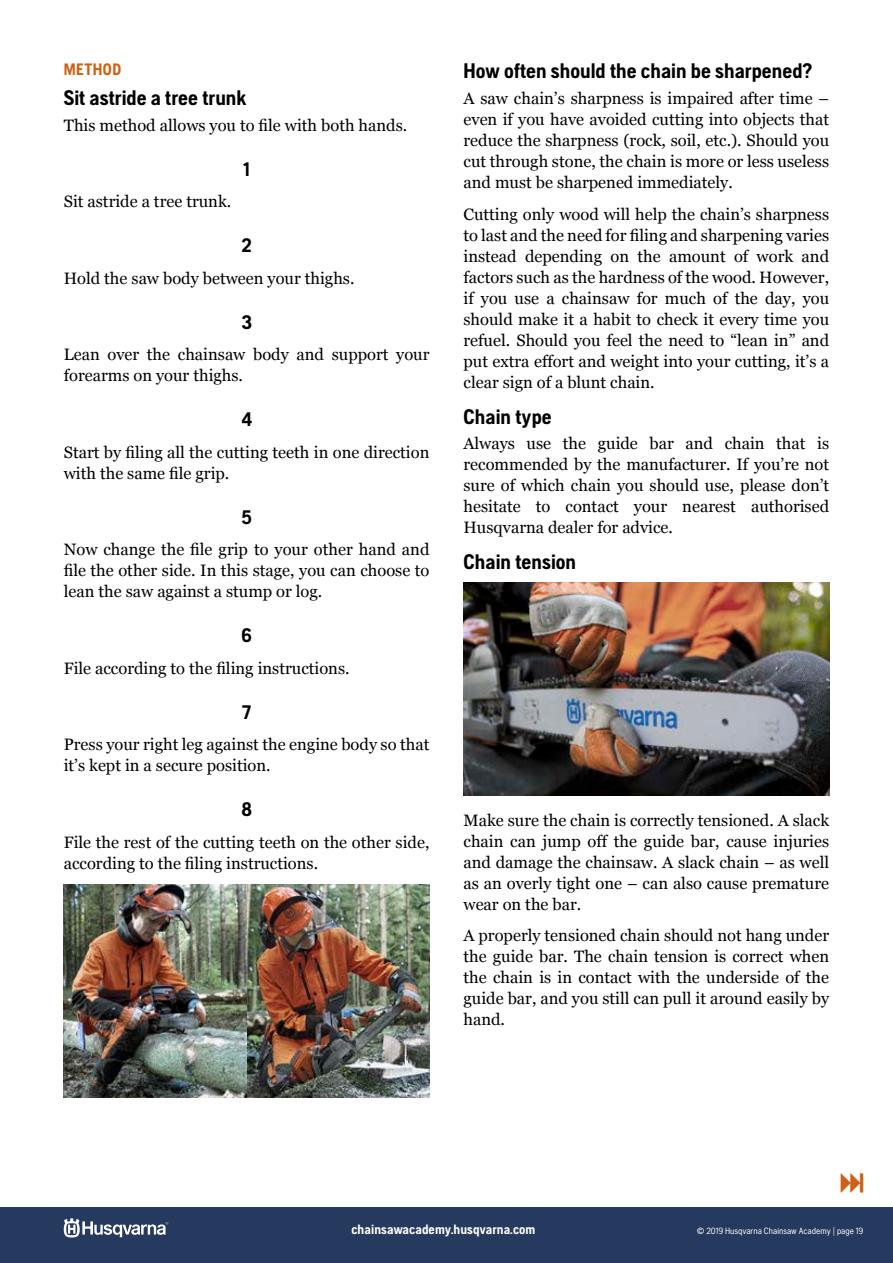
<style>
.page{position:relative;width:893px;height:1263px;background:#fff}
.page>*{position:absolute;margin:0;border:0;box-sizing:border-box;transform-origin:0 0}
.t1{font:700 21px "Husqvarna Gothic";color:#000}
.t2{font:700 19.5px "Husqvarna Gothic";color:#000}
.t3{font:16.5px/21px "Georgia";color:#000;text-align:justify}
.t4{font:700 16.5px "Husqvarna Gothic";letter-spacing:.03em;color:#d06015}
.t5{font:700 13.5px "Husqvarna Gothic";letter-spacing:.005em;color:#fff}
.t6{font:9px "Husqvarna Gothic";letter-spacing:.005em;color:#fff}
</style>
<div class="page">
<div style="left:0;top:1208px;width:893px;height:55px;background:#26395f"></div>
<svg style="left:64px;top:1218px;width:104px;height:19px"></svg>
<img style="left:64px;top:884px;width:365px;height:213px">
<img style="left:463px;top:583px;width:366px;height:212px">
<p class="t4" style="left:64px;top:60px;width:59px">METHOD</p>
<p class="t1" style="left:64px;top:86px;width:184px">Sit astride a tree trunk</p>
<p class="t3" style="left:64px;top:115px;width:345px">This method allows you to file with both hands.</p>
<p class="t2" style="left:243px;top:157px;width:8px">1</p>
<p class="t3" style="left:64px;top:191px;width:169px">Sit astride a tree trunk.</p>
<p class="t2" style="left:242px;top:234px;width:12px">2</p>
<p class="t3" style="left:64px;top:268px;width:292px">Hold the saw body between your thighs.</p>
<p class="t2" style="left:241px;top:310px;width:12px">3</p>
<p class="t3" style="left:64px;top:344px;width:367px">Lean over the chainsaw body and support your forearms on your thighs.</p>
<p class="t2" style="left:241px;top:408px;width:12px">4</p>
<p class="t3" style="left:64px;top:442px;width:367px">Start by filing all the cutting teeth in one direction with the same file grip.</p>
<p class="t2" style="left:241px;top:505px;width:12px">5</p>
<p class="t3" style="left:64px;top:539px;width:367px">Now change the file grip to your other hand and file the other side. In this stage, you can choose to lean the saw against a stump or log.</p>
<p class="t2" style="left:241px;top:624px;width:12px">6</p>
<p class="t3" style="left:64px;top:658px;width:287px">File according to the filing instructions.</p>
<p class="t2" style="left:242px;top:700px;width:10px">7</p>
<p class="t3" style="left:64px;top:734px;width:367px">Press your right leg against the engine body so that it’s kept in a secure position.</p>
<p class="t2" style="left:241px;top:798px;width:12px">8</p>
<p class="t3" style="left:64px;top:832px;width:367px">File the rest of the cutting teeth on the other side, according to the filing instructions.</p>
<p class="t1" style="left:463px;top:59px;width:350px">How often should the chain be sharpened?</p>
<p class="t3" style="left:463px;top:88px;width:367px">A saw chain’s sharpness is impaired after time – even if you have avoided cutting into objects that reduce the sharpness (rock, soil, etc.). Should you cut through stone, the chain is more or less useless and must be sharpened immediately.</p>
<p class="t3" style="left:463px;top:204px;width:367px">Cutting only wood will help the chain’s sharpness to last and the need for filing and sharpening varies instead depending on the amount of work and factors such as the hardness of the wood. However, if you use a chainsaw for much of the day, you should make it a habit to check it every time you refuel. Should you feel the need to “lean in” and put extra effort and weight into your cutting, it’s a clear sign of a blunt chain.</p>
<p class="t1" style="left:463px;top:404px;width:90px">Chain type</p>
<p class="t3" style="left:463px;top:433px;width:367px">Always use the guide bar and chain that is recommended by the manufacturer. If you’re not sure of which chain you should use, please don’t hesitate to contact your nearest authorised Husqvarna dealer for advice.</p>
<p class="t1" style="left:463px;top:549px;width:114px">Chain tension</p>
<p class="t3" style="left:463px;top:810px;width:367px">Make sure the chain is correctly tensioned. A slack chain can jump off the guide bar, cause injuries and damage the chainsaw. A slack chain – as well as an overly tight one – can also cause premature wear on the bar.</p>
<p class="t3" style="left:463px;top:925px;width:367px">A properly tensioned chain should not hang under the guide bar. The chain tension is correct when the chain is in contact with the underside of the guide bar, and you still can pull it around easily by hand.</p>
<p class="t5" style="left:351px;top:1222px;width:186px">chainsawacademy.husqvarna.com</p>
<p class="t6" style="left:697px;top:1226px;width:168px">© 2019 Husqvarna Chainsaw Academy | page 19</p>
</div>
